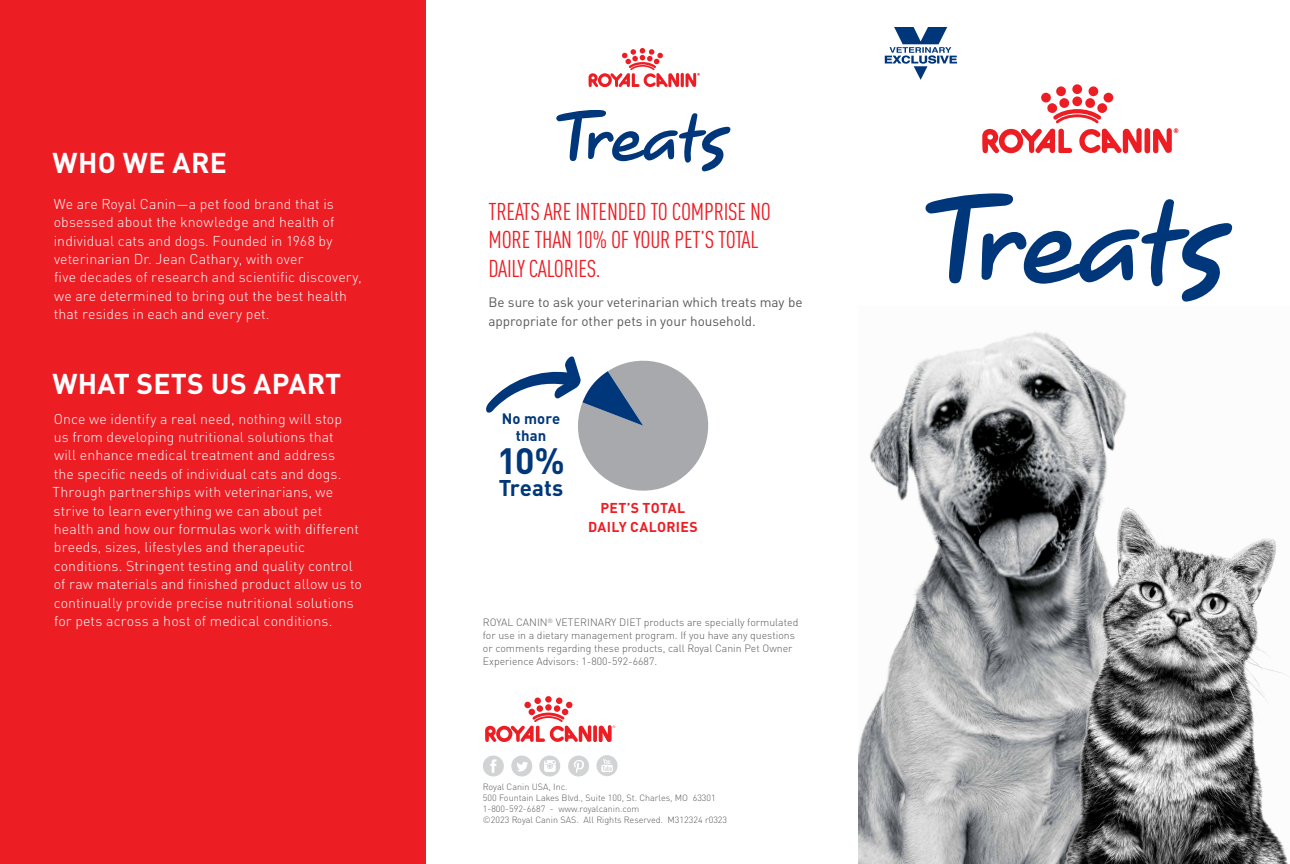
<style>
.page{position:relative;width:1290px;height:864px;background:#fff}
.page>*{position:absolute;margin:0;border:0;box-sizing:border-box;transform-origin:0 0}
.t1{font:700 36.15px "DIN Pro";color:#00377b}
.t2{font:700 28.35px "DIN Pro";letter-spacing:.01em;color:#fff}
.t3{font:condensed 24px/28.5px "DIN Pro";letter-spacing:-.01em;color:#ed1d24}
.t4{font:700 22.5px "DIN Pro";color:#00377b}
.t5{font:700 15px/16.5px "DIN Pro";letter-spacing:.01em;color:#00377b;text-align:center}
.t6{font:300 14.1px/18.5px "DIN Pro";letter-spacing:.01em;color:#fff}
.t7{font:700 14.1px/18.5px "DIN Pro";letter-spacing:.025em;color:#ed1d24;text-align:center}
.t8{font:13.5px/19.5px "DIN Pro";color:#58595b}
.t9{font:300 10.5px/12.9px "DIN Pro";color:#58595b}
.t10{font:300 9px/10.8px "DIN Pro";color:#58595b}
</style>
<div class="page">
<img style="left:858px;top:331px;width:430px;height:533px">
<div style="left:0;top:0;width:425px;height:864px;background:#ed1d24"></div>
<svg style="left:925px;top:193px;width:307px;height:109px"></svg>
<div style="left:1144px;top:128px;width:5px;height:25px;background:#ed1d24;border-radius:3px"></div>
<svg style="left:982px;top:86px;width:159px;height:68px"></svg>
<svg style="left:1153px;top:128px;width:25px;height:25px"></svg>
<svg style="left:556px;top:110px;width:174px;height:61px"></svg>
<hr style="left:680px;top:73px;width:3px;height:14px;background:#ed1d24;border-radius:2px">
<svg style="left:588px;top:48px;width:91px;height:39px"></svg>
<svg style="left:685px;top:73px;width:14px;height:14px"></svg>
<img style="left:1061px;top:506px;width:66px;height:310px">
<svg style="left:598px;top:725px;width:17px;height:17px"></svg>
<svg style="left:593px;top:725px;width:4px;height:17px"></svg>
<div style="left:545px;top:696px;width:6px;height:7px;background:#ed1d24;border-radius:50%"></div>
<svg style="left:485px;top:698px;width:106px;height:44px"></svg>
<svg style="left:568px;top:756px;width:21px;height:21px"></svg>
<svg style="left:539px;top:756px;width:21px;height:21px"></svg>
<svg style="left:483px;top:756px;width:21px;height:21px"></svg>
<svg style="left:511px;top:756px;width:21px;height:21px"></svg>
<svg style="left:596px;top:755px;width:21px;height:21px"></svg>
<svg style="left:884px;top:27px;width:72px;height:53px"></svg>
<svg style="left:486px;top:356px;width:223px;height:135px"></svg>
<h2 class="t2" style="left:52px;top:141px;width:176px">WHO WE ARE</h2>
<p class="t6" style="left:54px;top:194px;width:310px">We are Royal Canin—a pet food brand that is obsessed about the knowledge and health of individual cats and dogs. Founded in 1968 by veterinarian Dr. Jean Cathary, with over<br>five decades of research and scientific discovery, we are determined to bring out the best health that resides in each and every pet.</p>
<h2 class="t2" style="left:52px;top:362px;width:290px">WHAT SETS US APART</h2>
<p class="t6" style="left:52px;top:409px;width:311px">Once we identify a real need, nothing will stop<br>us from developing nutritional solutions that<br>will enhance medical treatment and address<br>the specific needs of individual cats and dogs.<br>Through partnerships with veterinarians, we strive to learn everything we can about pet health and how our formulas work with different breeds, sizes, lifestyles and therapeutic conditions. Stringent testing and quality control of raw materials and finished product allow us to continually provide precise nutritional solutions for pets across a host of medical conditions.</p>
<h3 class="t3" style="left:488px;top:196px;width:284px">TREATS ARE INTENDED TO COMPRISE NO<br>MORE THAN 10% OF YOUR PET’S TOTAL<br>DAILY CALORIES.</h3>
<p class="t8" style="left:488px;top:291px;width:315px">Be sure to ask your veterinarian which treats may be appropriate for other pets in your household.</p>
<p class="t5" style="left:502px;top:410px;width:60px">No more than</p>
<h1 class="t1" style="left:497px;top:432px;width:69px">10%</h1>
<h3 class="t4" style="left:498px;top:470px;width:66px">Treats</h3>
<p class="t7" style="left:588px;top:498px;width:111px">PET’S TOTAL<br>DAILY CALORIES</p>
<p class="t9" style="left:483px;top:616px;width:317px">ROYAL CANIN<sup>®</sup> VETERINARY DIET products are specially formulated for use in a dietary management program. If you have any questions or comments regarding these products, call Royal Canin Pet Owner Experience Advisors: 1-800-592-6687.</p>
<p class="t10" style="left:483px;top:781px;width:246px">Royal Canin USA, Inc.<br>500 Fountain Lakes Blvd., Suite 100, St. Charles, MO 63301<br>1-800-592-6687 - www.royalcanin.com<br>©2023 Royal Canin SAS. All Rights Reserved. M312324 r0323</p>
</div>
